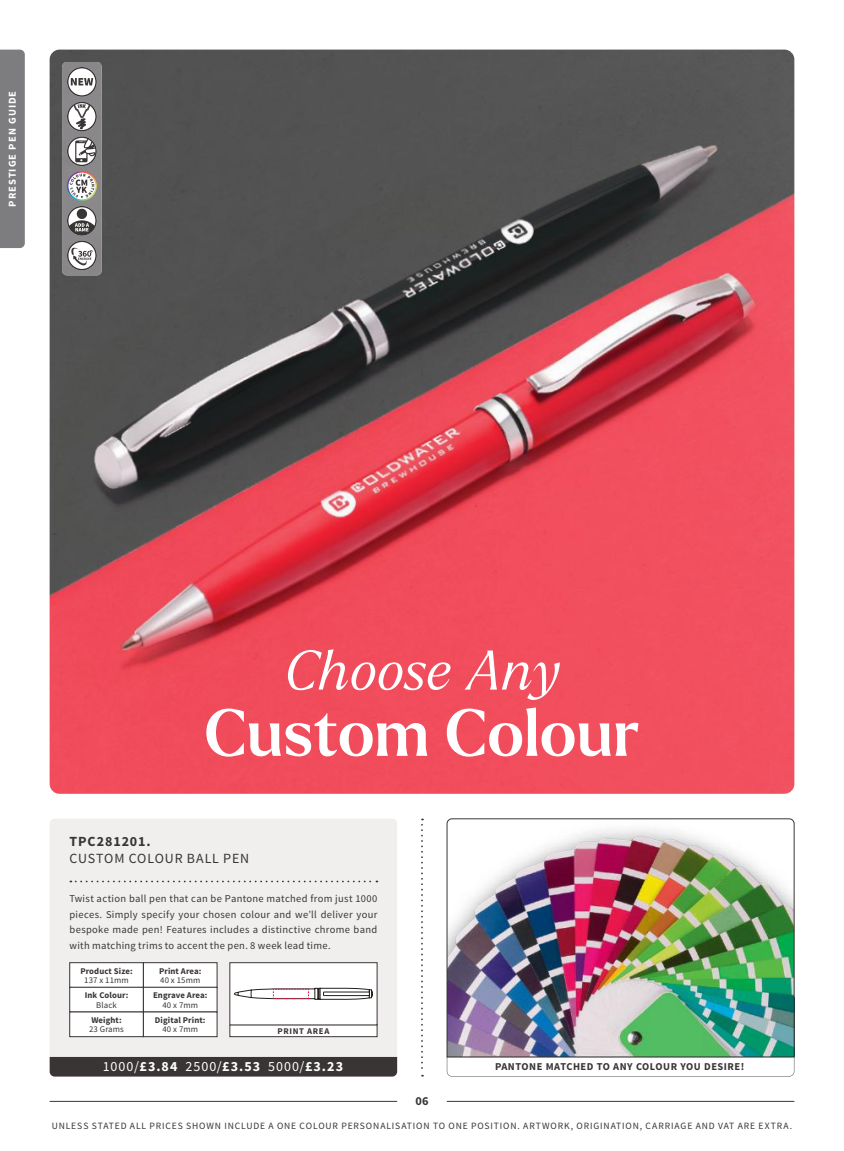
<style>
.page{position:relative;width:844px;height:1151px;background:#fff}
.page>*{position:absolute;margin:0;border:0;box-sizing:border-box;transform-origin:0 0}
.t1{font:500 64.75px "Larken";letter-spacing:.01em;color:#fff}
.t2{font:italic 300 54.25px "Larken";letter-spacing:.005em;color:#fff}
.t3{font:14px "Source Sans Pro";letter-spacing:.08em;color:#fff}
.t4{font:14px "Source Sans Pro";letter-spacing:.06em;color:#393535}
.t5{font:700 14px "Source Sans Pro";letter-spacing:.065em;color:#393535}
.t6{font:700 12.25px "Source Sans Pro";color:#393535}
.t7{font:10.5px/15.8px "Source Sans Pro";letter-spacing:.03em;color:#393535;text-align:justify}
.t8{font:700 10.5px "Source Sans Pro";letter-spacing:.05em;color:#393535}
.t9{font:700 10.5px "Source Sans Pro";letter-spacing:.1em;color:#fff}
.t10{font:9.62px "Source Sans Pro";letter-spacing:.09em;color:#393535}
.t11{font:700 8.75px "Source Sans Pro";letter-spacing:.01em;color:#393535}
.t12{font:8.75px "Source Sans Pro";letter-spacing:.01em;color:#393535}
.t13{font:700 8.75px "Source Sans Pro";letter-spacing:.075em;color:#393535}
.s1{font-weight:700}
</style>
<div class="page">
<div style="left:0;top:50px;width:25px;height:198px;background:#7d7c7e"></div>
<svg style="left:421px;top:819px;width:2px;height:257px"></svg>
<hr style="left:446px;top:1101px;width:348px;height:1px;background:#393535">
<hr style="left:50px;top:1101px;width:347px;height:1px;background:#393535">
<div style="left:50px;top:1057px;width:347px;height:19px;background:#393535"></div>
<div style="left:50px;top:819px;width:347px;height:238px;background:#f0efee"></div>
<div style="left:230px;top:1025px;width:147px;height:12px;background:#fff"></div>
<div style="left:229px;top:1024px;width:148px;height:13px;border:1px solid #393535"></div>
<svg style="left:70px;top:881px;width:307px;height:1px"></svg>
<div style="left:230px;top:963px;width:147px;height:62px;background:#fff"></div>
<div style="left:229px;top:962px;width:148px;height:63px;border:1px solid #393535"></div>
<div style="left:70px;top:963px;width:73px;height:24px;background:#fff"></div>
<div style="left:69px;top:962px;width:74px;height:25px;border:1px solid #393535"></div>
<div style="left:143px;top:963px;width:74px;height:24px;background:#fff"></div>
<div style="left:143px;top:962px;width:74px;height:25px;border:1px solid #393535"></div>
<div style="left:70px;top:987px;width:73px;height:25px;background:#fff"></div>
<div style="left:69px;top:987px;width:74px;height:25px;border:1px solid #393535"></div>
<div style="left:143px;top:987px;width:74px;height:25px;background:#fff"></div>
<div style="left:143px;top:987px;width:74px;height:25px;border:1px solid #393535"></div>
<div style="left:70px;top:1012px;width:73px;height:25px;background:#fff"></div>
<div style="left:69px;top:1012px;width:74px;height:25px;border:1px solid #393535"></div>
<div style="left:143px;top:1012px;width:74px;height:25px;background:#fff"></div>
<div style="left:143px;top:1012px;width:74px;height:25px;border:1px solid #393535"></div>
<svg style="left:446px;top:1057px;width:348px;height:19px"></svg>
<img style="left:50px;top:50px;width:744px;height:744px">
<img style="left:446px;top:818px;width:348px;height:239px">
<svg style="left:234px;top:988px;width:138px;height:11px"></svg>
<img style="left:62px;top:62px;width:40px;height:213px">
<svg style="left:67px;top:67px;width:30px;height:203px"></svg>
<p class="t9" style="left:6px;top:207px;width:117px;rotate:-90deg">PRESTIGE PEN GUIDE</p>
<h2 class="t2" style="left:284px;top:637px;width:276px">Choose Any</h2>
<h1 class="t1" style="left:204px;top:690px;width:436px">Custom Colour</h1>
<h3 class="t5" style="left:69px;top:832px;width:83px">TPC281201.</h3>
<h3 class="t4" style="left:69px;top:850px;width:181px">CUSTOM COLOUR BALL PEN</h3>
<p class="t7" style="left:69px;top:891px;width:309px">Twist action ball pen that can be Pantone matched from just 1000 pieces. Simply specify your chosen colour and we’ll deliver your bespoke made pen! Features includes a distinctive chrome band with matching trims to accent the pen. 8 week lead time.</p>
<p class="t11" style="left:80px;top:965px;width:54px">Product Size:</p>
<p class="t12" style="left:84px;top:975px;width:46px">137 x 11mm</p>
<p class="t11" style="left:159px;top:965px;width:44px">Print Area:</p>
<p class="t12" style="left:160px;top:975px;width:42px">40 x 15mm</p>
<p class="t11" style="left:85px;top:989px;width:45px">Ink Colour:</p>
<p class="t12" style="left:96px;top:999px;width:22px">Black</p>
<p class="t11" style="left:91px;top:1014px;width:32px">Weight:</p>
<p class="t12" style="left:89px;top:1024px;width:36px">23 Grams</p>
<p class="t11" style="left:153px;top:989px;width:56px">Engrave Area:</p>
<p class="t12" style="left:162px;top:999px;width:37px">40 x 7mm</p>
<p class="t11" style="left:155px;top:1014px;width:52px">Digital Print:</p>
<p class="t12" style="left:162px;top:1024px;width:37px">40 x 7mm</p>
<p class="t13" style="left:277px;top:1025px;width:53px">PRINT AREA</p>
<h3 class="t3" style="left:103px;top:1058px;width:241px">1000/<span class="s1">£3.84</span> 2500/<span class="s1">£3.53</span> 5000/<span class="s1">£3.23</span></h3>
<p class="t6" style="left:415px;top:1093px;width:15px">06</p>
<p class="t8" style="left:495px;top:1060px;width:251px">PANTONE MATCHED TO ANY COLOUR YOU DESIRE!</p>
<p class="t10" style="left:52px;top:1120px;width:741px">UNLESS STATED ALL PRICES SHOWN INCLUDE A ONE COLOUR PERSONALISATION TO ONE POSITION. ARTWORK, ORIGINATION, CARRIAGE AND VAT ARE EXTRA.</p>
</div>
